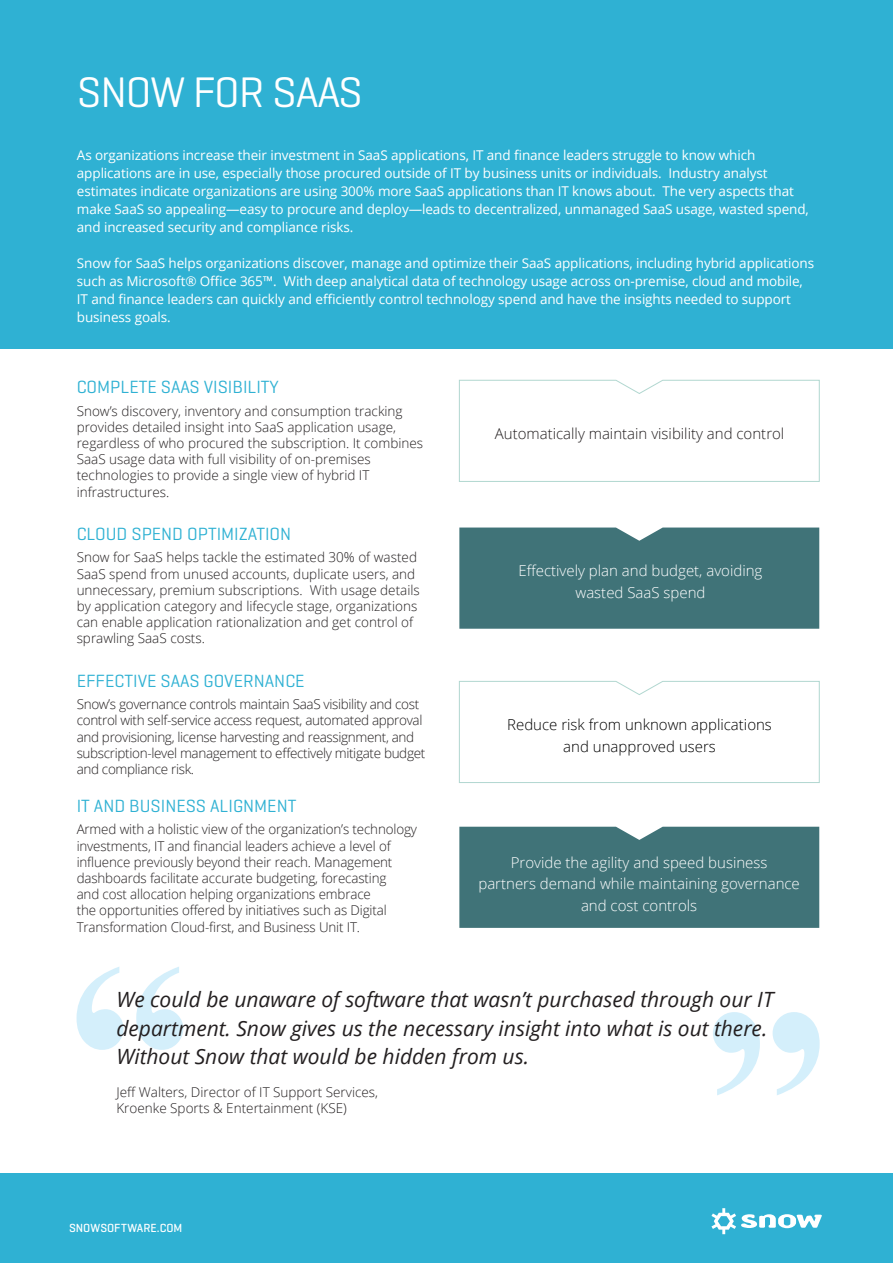
<style>
.page{position:relative;width:893px;height:1263px;background:#fff}
.page>*{position:absolute;margin:0;border:0;box-sizing:border-box;transform-origin:0 0}
.t1{font:43.5px "Geogrotesque";letter-spacing:-.025em;color:#fff}
.t2{font:italic 21px/28.5px "Open Sans";color:#231f20}
.t3{font:18px "Geogrotesque";color:#2fb1d3}
.t4{font:300 15px/21.6px "Open Sans";color:#fff;text-align:center}
.t5{font:300 15px/21.6px "Open Sans";color:#000;text-align:center}
.t6{font:300 15px "Open Sans";color:#231f20}
.t7{font:300 13.5px/16.2px "Open Sans";color:#231f20}
.t8{font:13.5px/18px "Open Sans";letter-spacing:-.005em;color:#fff}
.t9{font:300 13.5px/16.2px "Open Sans";letter-spacing:-.025em;color:#231f20}
.t10{font:500 12px "Geogrotesque";color:#fff}
</style>
<div class="page">
<svg style="left:459px;top:379px;width:361px;height:103px"></svg>
<div style="left:459px;top:527px;width:360px;height:102px;background:#407378"></div>
<div style="left:459px;top:827px;width:360px;height:101px;background:#407378"></div>
<div style="left:0;top:0;width:893px;height:349px;background:#2fb1d3"></div>
<div style="left:0;top:1174px;width:893px;height:89px;background:#2fb1d3"></div>
<svg style="left:711px;top:1208px;width:111px;height:26px"></svg>
<svg style="left:459px;top:681px;width:361px;height:102px"></svg>
<svg style="left:713px;top:1012px;width:107px;height:83px"></svg>
<svg style="left:77px;top:967px;width:106px;height:83px"></svg>
<p class="t1" style="left:77px;top:65px;width:287px">SNOW FOR SAAS</p>
<p class="t8" style="left:77px;top:145px;width:733px">As organizations increase their investment in SaaS applications, IT and finance leaders struggle to know which applications are in use, especially those procured outside of IT by business units or individuals. Industry analyst estimates indicate organizations are using 300% more SaaS applications than IT knows about. The very aspects that make SaaS so appealing—easy to procure and deploy—leads to decentralized, unmanaged SaaS usage, wasted spend, and increased security and compliance risks.</p>
<p class="t8" style="left:77px;top:253px;width:739px">Snow for SaaS helps organizations discover, manage and optimize their SaaS applications, including hybrid applications such as Microsoft® Office 365™. With deep analytical data of technology usage across on-premise, cloud and mobile, IT and finance leaders can quickly and efficiently control technology spend and have the insights needed to support business goals.</p>
<p class="t3" style="left:77px;top:376px;width:204px">COMPLETE SAAS VISIBILITY</p>
<p class="t7" style="left:77px;top:402px;width:348px">Snow’s discovery, inventory and consumption tracking provides detailed insight into SaaS application usage, regardless of who procured the subscription. It combines SaaS usage data with full visibility of on-premises technologies to provide a single view of hybrid IT infrastructures.</p>
<p class="t3" style="left:77px;top:522px;width:216px">CLOUD SPEND OPTIMIZATION</p>
<p class="t7" style="left:77px;top:549px;width:345px">Snow for SaaS helps tackle the estimated 30% of wasted SaaS spend from unused accounts, duplicate users, and unnecessary, premium subscriptions. With usage details by application category and lifecycle stage, organizations can enable application rationalization and get control of sprawling SaaS costs.</p>
<p class="t3" style="left:77px;top:669px;width:230px">EFFECTIVE SAAS GOVERNANCE</p>
<p class="t9" style="left:77px;top:696px;width:350px">Snow’s governance controls maintain SaaS visibility and cost control with self-service access request, automated approval and provisioning, license harvesting and reassignment, and subscription-level management to effectively mitigate budget and compliance risk.</p>
<p class="t3" style="left:77px;top:794px;width:221px">IT AND BUSINESS ALIGNMENT</p>
<p class="t7" style="left:77px;top:821px;width:342px">Armed with a holistic view of the organization’s technology investments, IT and financial leaders achieve a level of influence previously beyond their reach. Management dashboards facilitate accurate budgeting, forecasting<br>and cost allocation helping organizations embrace<br>the opportunities offered by initiatives such as Digital Transformation Cloud-first, and Business Unit IT.</p>
<p class="t6" style="left:495px;top:423px;width:291px">Automatically maintain visibility and control</p>
<p class="t4" style="left:518px;top:560px;width:245px">Effectively plan and budget, avoiding wasted SaaS spend</p>
<p class="t5" style="left:507px;top:713px;width:266px">Reduce risk from unknown applications and unapproved users</p>
<p class="t4" style="left:478px;top:851px;width:323px">Provide the agility and speed business<br>partners demand while maintaining governance and cost controls</p>
<p class="t2" style="left:116px;top:985px;width:658px">We could be unaware of software that wasn’t purchased through our IT department. Snow gives us the necessary insight into what is out there.<br>Without Snow that would be hidden from us.</p>
<p class="t7" style="left:116px;top:1083px;width:263px">Jeff Walters, Director of IT Support Services,</p>
<p class="t7" style="left:116px;top:1099px;width:232px">Kroenke Sports &amp; Entertainment (KSE)</p>
<p class="t10" style="left:69px;top:1220px;width:115px">SNOWSOFTWARE.COM</p>
</div>
